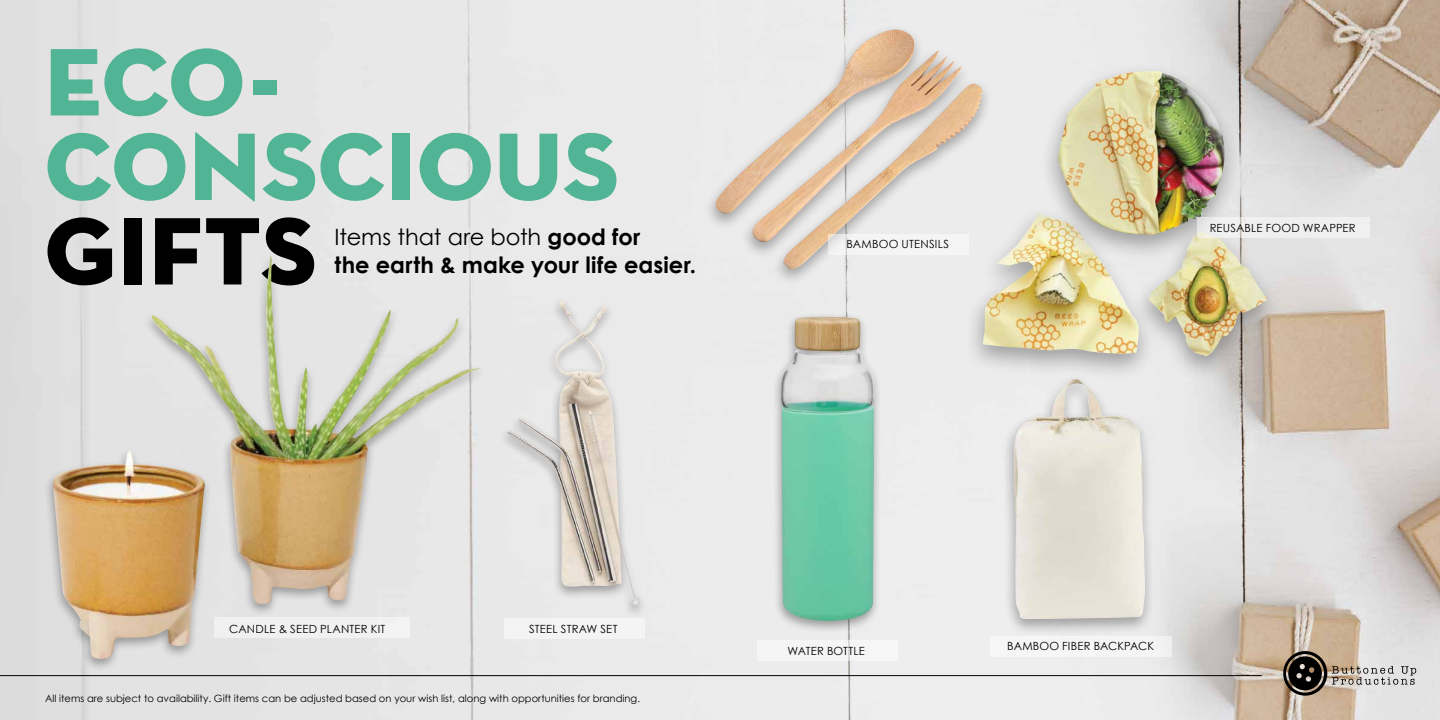
<style>
.page{position:relative;width:1440px;height:720px;background:#fff}
.page>*{position:absolute;margin:0;border:0;box-sizing:border-box;transform-origin:0 0}
.t1{font:97.5px/84.5px "Neutra Disp Titling";letter-spacing:.01em;color:#51b494}
.t2{font:97.5px "Neutra Disp Titling";letter-spacing:.01em;color:#000}
.t3{font:700 22.5px/28.8px "Century Gothic";letter-spacing:.005em;color:#000}
.t4{font:11.25px "Century Gothic";letter-spacing:.02em;color:#000}
.t5{font:10px "Century Gothic";color:#000}
.s1{font-weight:400}
</style>
<div class="page">
<img style="left:0;top:0;width:1440px;height:720px">
<svg style="left:1283px;top:651px;width:133px;height:45px;background:#a19991"></svg>
<hr style="left:0;top:675px;width:1262px;height:1px;background:#000">
<div style="left:44px;top:252px;width:444px;height:420px;background:#e5e5e5"></div>
<img style="left:52px;top:255px;width:429px;height:404px">
<div style="left:498px;top:297px;width:149px;height:321px;background:#e9e9e9"></div>
<img style="left:506px;top:301px;width:134px;height:305px">
<div style="left:703px;top:24px;width:290px;height:262px;background:#ececec"></div>
<img style="left:711px;top:30px;width:253px;height:241px">
<div style="left:772px;top:312px;width:111px;height:322px;background:#000;opacity:.33"></div>
<img style="left:781px;top:316px;width:94px;height:305px">
<div style="left:964px;top:62px;width:319px;height:321px;background:#000;opacity:.33"></div>
<img style="left:983px;top:71px;width:242px;height:283px">
<div style="left:1002px;top:374px;width:154px;height:262px;background:#000;opacity:.33"></div>
<img style="left:1014px;top:379px;width:131px;height:240px">
<div style="left:214px;top:618px;width:195px;height:20px;background:#f1f1f1"></div>
<div style="left:504px;top:619px;width:140px;height:20px;background:#f4f4f4"></div>
<div style="left:828px;top:234px;width:141px;height:20px;background:#f5f5f5"></div>
<div style="left:757px;top:641px;width:140px;height:20px;background:#f5f5f5"></div>
<div style="left:1197px;top:218px;width:173px;height:20px;background:#f0f0f0"></div>
<div style="left:990px;top:636px;width:182px;height:20px;background:#f5f5f5"></div>
<h1 class="t1" style="left:45px;top:40px;width:575px">ECO-<br>CONSCIOUS</h1>
<h1 class="t2" style="left:45px;top:190px;width:273px">Gifts</h1>
<h2 class="t3" style="left:335px;top:222px;width:363px"><span class="s1">Items that are both</span> good for<br>the earth &amp; make your life easier.</h2>
<p class="t4" style="left:847px;top:237px;width:104px">BAMBOO UTENSILS</p>
<p class="t4" style="left:1210px;top:221px;width:148px">REUSABLE FOOD WRAPPER</p>
<p class="t4" style="left:229px;top:622px;width:158px">CANDLE &amp; SEED PLANTER KIT</p>
<p class="t4" style="left:529px;top:622px;width:90px">STEEL STRAW SET</p>
<p class="t5" style="left:45px;top:692px;width:597px">All items are subject to availability. Gift items can be adjusted based on your wish list, along with opportunities for branding.</p>
<p class="t4" style="left:788px;top:644px;width:79px">WATER BOTTLE</p>
<p class="t4" style="left:1007px;top:640px;width:148px">BAMBOO FIBER BACKPACK</p>
</div>
